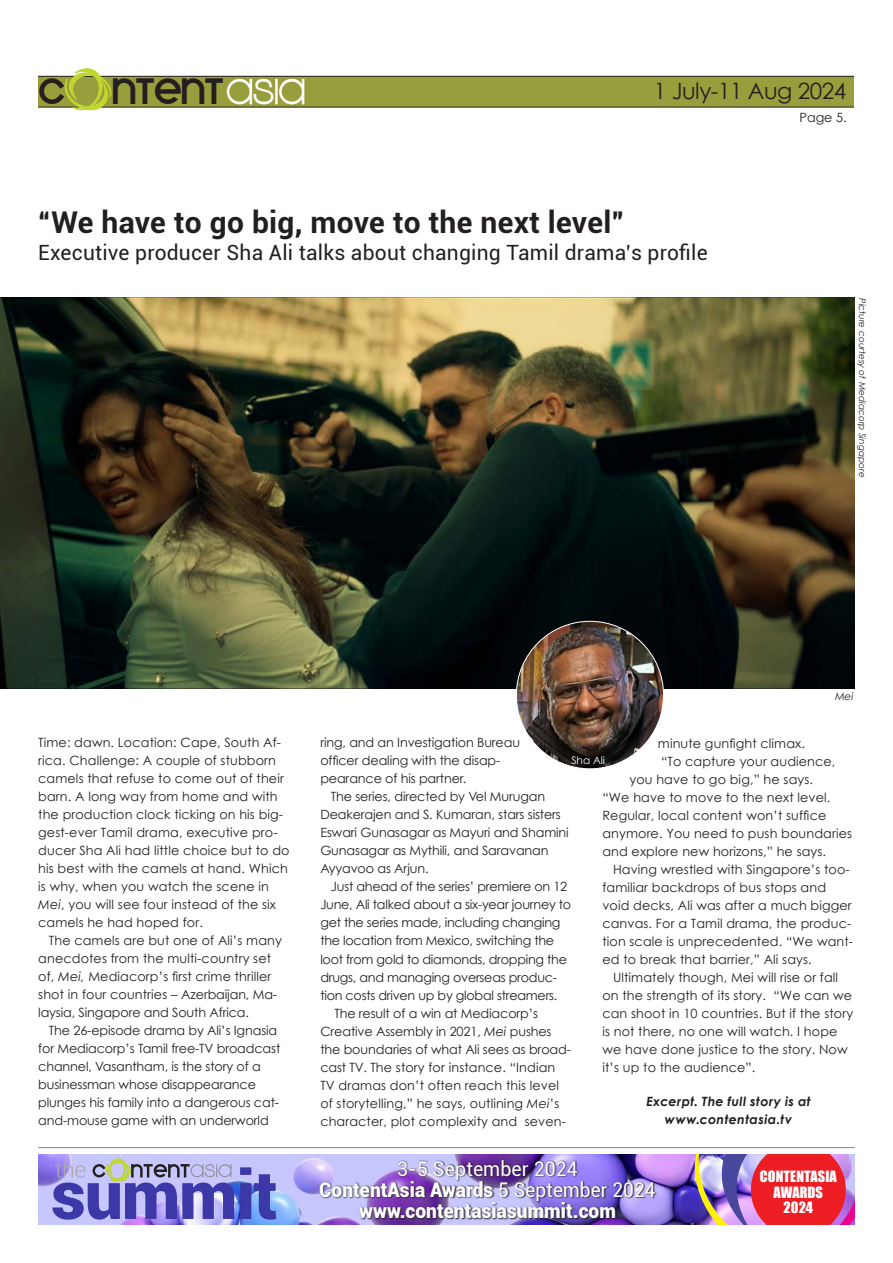
<style>
.page{position:relative;width:893px;height:1263px;background:#fff}
.page>*{position:absolute;margin:0;border:0;box-sizing:border-box;transform-origin:0 0}
.t1{font:41.1px "Kravitz Extra Thermal";letter-spacing:-.02em;color:#231f20}
.t2{font:700 30px "Roboto";letter-spacing:.01em;color:#231f20}
.t3{font:22.5px "Century Gothic";letter-spacing:-.02em;color:#231f20}
.t4{font:21px "Roboto";letter-spacing:.01em;color:#231f20}
.t5{font:900 20.25px/21px "Roboto";color:#fff;text-align:center;scale:.95 1}
.t6{font:14.25px/15.1px "Impact";letter-spacing:.01em;color:#fff;text-align:center}
.t7{font:12.75px/18px "Century Gothic";letter-spacing:.01em;color:#231f20}
.t8{font:12.75px/18px "Century Gothic";letter-spacing:-.01em;color:#231f20}
.t9{font:12.75px "Century Gothic";letter-spacing:-.02em;color:#231f20}
.t10{font:italic 700 12.75px/18px "Century Gothic";letter-spacing:.03em;color:#231f20;text-align:center}
.t11{font:10.5px "Century Gothic";color:#fff}
.t12{font:italic 10.5px "Century Gothic";color:#231f20}
.t13{font:italic 9px "Century Gothic";color:#231f20}
.s1{font-family:"Kravitz Thermal";font-size:44.25px;color:#fff}
.s2{font-style:italic}
.s3{font-weight:400}
</style>
<div class="page">
<div style="left:32px;top:76px;width:831px;height:31px;background:#989e3c"></div>
<div style="left:31px;top:76px;width:832px;height:31px;border:1px solid #231f20"></div>
<div style="left:854px;top:70px;width:14px;height:41px;background:#fff"></div>
<div style="left:24px;top:70px;width:14px;height:41px;background:#fff"></div>
<svg style="left:62px;top:68px;width:50px;height:43px"></svg>
<hr style="left:38px;top:1147px;width:817px;height:1px;background:#231f20">
<img style="left:363px;top:1155px;width:320px;height:69px">
<img style="left:38px;top:1155px;width:325px;height:69px">
<img style="left:683px;top:1154px;width:172px;height:70px">
<img style="left:116px;top:1155px;width:107px;height:3px">
<svg style="left:52px;top:1158px;width:224px;height:61px;background:#8685ce"></svg>
<img style="left:319px;top:1159px;width:338px;height:60px">
<img style="left:0;top:298px;width:854px;height:390px">
<img style="left:516px;top:621px;width:147px;height:148px;border-radius:74px">
<h1 class="t1" style="left:38px;top:65px;width:268px">C NTENT<span class="s1">ASIA</span></h1>
<h3 class="t3" style="left:654px;top:77px;width:194px">1 July-11 Aug 2024</h3>
<p class="t7" style="left:799px;top:108px;width:49px">Page 5.</p>
<h2 class="t2" style="left:38px;top:201px;width:588px">“We have to go big, move to the next level”</h2>
<h3 class="t4" style="left:38px;top:238px;width:671px">Executive producer Sha Ali talks about changing Tamil drama’s profile</h3>
<p class="t13" style="left:868px;top:298px;width:181px;rotate:90deg">Picture courtesy of Mediacorp Singapore</p>
<p class="t12" style="left:835px;top:690px;width:20px">Mei</p>
<p class="t7" style="left:38px;top:733px;width:253px">Time: dawn. Location: Cape, South Af&shy;rica. Challenge: A couple of stubborn camels that refuse to come out of their barn. A long way from home and with the production clock ticking on his big&shy;gest-ever Tamil drama, executive pro&shy;ducer Sha Ali had little choice but to do his best with the camels at hand. Which is why, when you watch the scene in <span class="s2">Mei</span>, you will see four instead of the six camels he had hoped for.</p>
<p class="t7" style="left:38px;top:932px;width:245px;text-indent:11px">The camels are but one of Ali’s many anecdotes from the multi-country set of, <span class="s2">Mei,</span> Mediacorp’s first crime thriller shot in four countries – Azerbaijan, Ma&shy;laysia, Singapore and South Africa.</p>
<p class="t8" style="left:38px;top:1022px;width:244px;text-indent:11px">The 26-episode drama by Ali’s Ignasia for Mediacorp’s Tamil free-TV broadcast channel, Vasantham, is the story of a businessman whose disappearance plunges his family into a dangerous cat&shy;and-mouse game with an underworld</p>
<p class="t7" style="left:658px;top:734px;width:149px">minute gunfight climax.</p>
<p class="t7" style="left:661px;top:752px;width:176px">“To capture your audience,</p>
<p class="t7" style="left:629px;top:770px;width:185px">you have to go big,” he says.</p>
<p class="t7" style="left:602px;top:788px;width:229px">“We have to move to the next level.</p>
<p class="t7" style="left:602px;top:806px;width:225px">Regular, local content won’t suffice</p>
<p class="t7" style="left:602px;top:824px;width:251px">anymore. You need to push boundaries</p>
<p class="t7" style="left:602px;top:842px;width:225px">and explore new horizons,” he says.</p>
<p class="t7" style="left:613px;top:860px;width:238px">Having wrestled with Singapore’s too-</p>
<p class="t7" style="left:602px;top:878px;width:225px">familiar backdrops of bus stops and</p>
<p class="t7" style="left:602px;top:896px;width:251px">void decks, Ali was after a much bigger</p>
<p class="t7" style="left:602px;top:914px;width:250px">canvas. For a Tamil drama, the produc-</p>
<p class="t7" style="left:602px;top:932px;width:252px">tion scale is unprecedented. “We want-</p>
<p class="t7" style="left:602px;top:950px;width:211px">ed to break that barrier,” Ali says.</p>
<p class="t7" style="left:613px;top:968px;width:227px">Ultimately though, Mei will rise or fall</p>
<p class="t7" style="left:602px;top:986px;width:251px">on the strength of its story. “We can we</p>
<p class="t7" style="left:602px;top:1004px;width:252px">can shoot in 10 countries. But if the story</p>
<p class="t7" style="left:602px;top:1022px;width:237px">is not there, no one will watch. I hope</p>
<p class="t7" style="left:602px;top:1040px;width:247px">we have done justice to the story. Now</p>
<p class="t7" style="left:602px;top:1058px;width:155px">it’s up to the audience”.</p>
<p class="t8" style="left:320px;top:734px;width:201px">ring, and an Investigation Bureau officer dealing with the disap&shy;pearance of his partner.</p>
<p class="t8" style="left:320px;top:788px;width:250px;text-indent:11px">The series, directed by Vel Murugan Deakerajen and S. Kumaran, stars sisters Eswari Gunasagar as Mayuri and Shamini Gunasagar as Mythili, and Saravanan Ayyavoo as Arjun.</p>
<p class="t9" style="left:331px;top:879px;width:238px">Just ahead of the series’ premiere on 12</p>
<p class="t9" style="left:320px;top:897px;width:252px">June, Ali talked about a six-year journey to</p>
<p class="t9" style="left:320px;top:915px;width:242px">get the series made, including changing</p>
<p class="t9" style="left:320px;top:933px;width:235px">the location from Mexico, switching the</p>
<p class="t9" style="left:320px;top:951px;width:248px">loot from gold to diamonds, dropping the</p>
<p class="t9" style="left:320px;top:969px;width:238px">drugs, and managing overseas produc-</p>
<p class="t9" style="left:320px;top:987px;width:239px">tion costs driven up by global streamers.</p>
<p class="t8" style="left:334px;top:1004px;width:205px">The result of a win at Mediacorp’s</p>
<p class="t8" style="left:320px;top:1022px;width:233px">Creative Assembly in 2021, <span class="s2">Mei</span> pushes</p>
<p class="t8" style="left:320px;top:1040px;width:252px">the boundaries of what Ali sees as broad-</p>
<p class="t7" style="left:320px;top:1058px;width:236px">cast TV. The story for instance. “Indian</p>
<p class="t7" style="left:320px;top:1076px;width:240px">TV dramas don’t often reach this level</p>
<p class="t7" style="left:320px;top:1094px;width:241px">of storytelling,” he says, outlining <span class="s2">Mei</span>’s</p>
<p class="t7" style="left:320px;top:1112px;width:247px">character, plot complexity and seven-</p>
<p class="t11" style="left:571px;top:754px;width:35px">Sha Ali</p>
<p class="t10" style="left:646px;top:1092px;width:166px">Excerpt. The full story is at www.contentasia.tv</p>
<h3 class="t5" style="left:319px;top:1157px;width:356px"><span class="s3">3-5 September 2024<br></span>ContentAsia Awards <span class="s3">5 September 2024 </span>www.contentasiasummit.com</h3>
<p class="t6" style="left:760px;top:1169px;width:79px">CONTENTASIA<br>AWARDS<br>2024</p>
</div>
